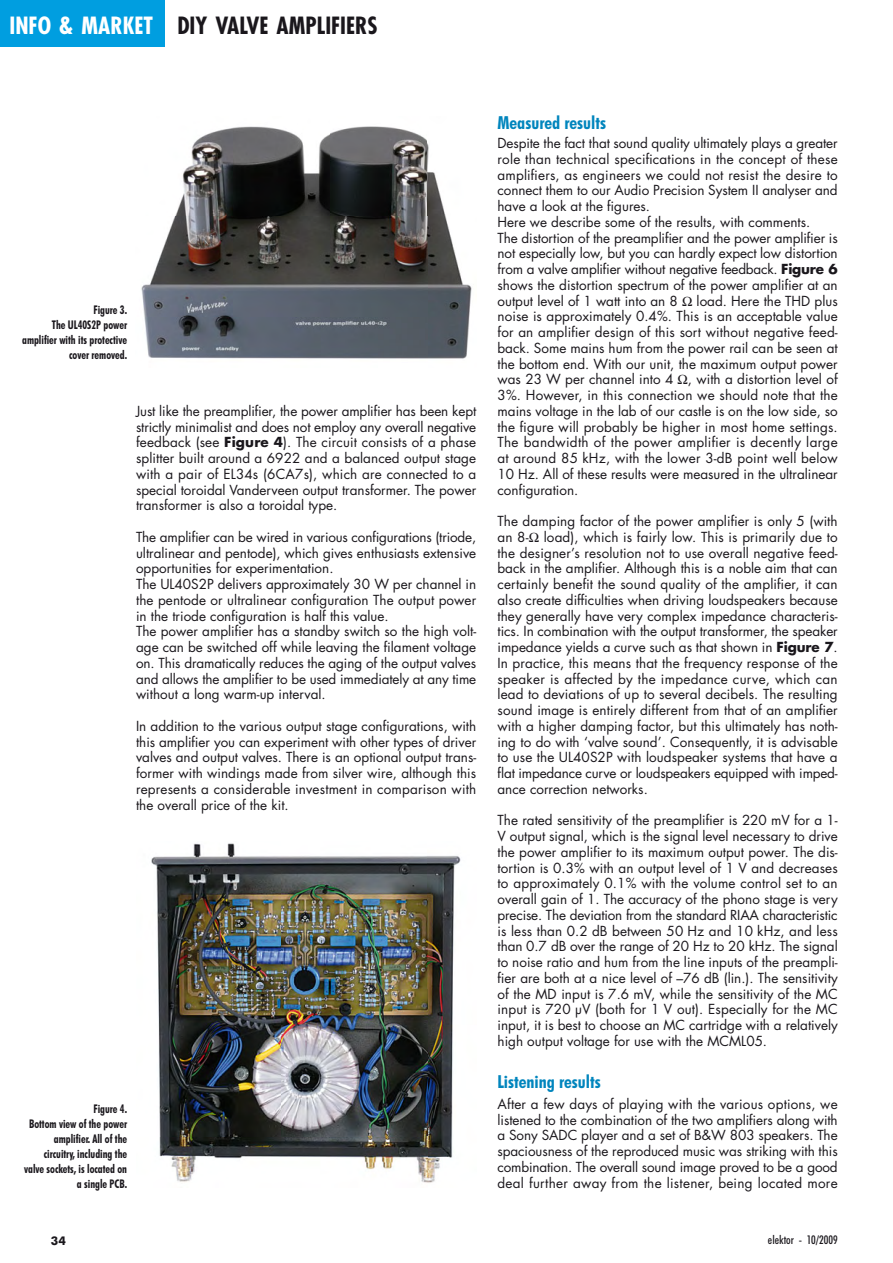
<style>
.page{position:relative;width:893px;height:1263px;background:#fff}
.page>*{position:absolute;margin:0;border:0;box-sizing:border-box;transform-origin:0 0}
.t1{font:700 condensed 23.1px "Futura";color:#1a171c}
.t2{font:700 condensed 18px "Futura BT";color:#0085bd}
.t3{font:13.5px/15.8px "Futura";color:#1a171c;text-align:justify}
.t4{font:700 condensed 12px/15px "Futura BT";color:#1a171c;text-align:right;scale:.9 1}
.t5{font:500 condensed 12px "Futura BT";color:#1a171c}
.t6{font:700 12px "Futura BT";color:#1a171c}
.s1{color:#fff}
.s2{font-size:24px;color:#fff}
.s3{font-weight:700}
</style>
<div class="page">
<div style="left:0;top:0;width:165px;height:46px;background:#009ee0"></div>
<img style="left:141px;top:126px;width:331px;height:233px">
<img style="left:151px;top:843px;width:310px;height:340px">
<h1 class="t1" style="left:10px;top:16px;width:370px"><span class="s1">INFO</span> <span class="s2">&amp;</span> <span class="s1">MARKET</span> DIY VALVE AMPLIFIERS</h1>
<p class="t4" style="left:22px;top:304px;width:118px">Figure 3.<br>The UL40S2P power amplifier with its protective cover removed.</p>
<p class="t3" style="left:136px;top:404px;width:342px">Just like the preamplifier, the power amplifier has been kept strictly minimalist and does not employ any overall negative feedback (see <span class="s3">Figure 4</span>). The circuit consists of a phase splitter built around a 6922 and a balanced output stage with a pair of EL34s (6CA7s), which are connected to a special toroidal Vanderveen output transformer. The power transformer is also a toroidal type.</p>
<p class="t3" style="left:136px;top:530px;width:342px;text-align:left">The amplifier can be wired in various configurations (triode, ultralinear and pentode), which gives enthusiasts extensive opportunities for experimentation.<br>The UL40S2P delivers approximately 30 W per channel in the pentode or ultralinear configuration The output power in the triode configuration is half this value.<br>The power amplifier has a standby switch so the high volt&shy;age can be switched off while leaving the filament voltage on. This dramatically reduces the aging of the output valves and allows the amplifier to be used immediately at any time without a long warm-up interval.</p>
<p class="t3" style="left:136px;top:719px;width:342px">In addition to the various output stage configurations, with this amplifier you can experiment with other types of driver valves and output valves. There is an optional output trans&shy;former with windings made from silver wire, although this represents a considerable investment in comparison with the overall price of the kit.</p>
<p class="t4" style="left:24px;top:1102px;width:116px">Figure 4.<br>Bottom view of the power amplifier. All of the circuitry, including the valve sockets, is located on a single PCB.</p>
<h2 class="t2" style="left:497px;top:116px;width:110px">Measured results</h2>
<p class="t3" style="left:497px;top:136px;width:342px;text-align:left">Despite the fact that sound quality ultimately plays a greater role than technical specifications in the concept of these amplifiers, as engineers we could not resist the desire to connect them to our Audio Precision System II analyser and have a look at the figures.<br>Here we describe some of the results, with comments.<br>The distortion of the preamplifier and the power amplifier is not especially low, but you can hardly expect low distortion from a valve amplifier without negative feedback. <span class="s3">Figure 6 </span>shows the distortion spectrum of the power amplifier at an output level of 1 watt into an 8</p>
<p class="t3" style="left:497px;top:294px;width:342px;text-indent:199px">load. Here the THD plus noise is approximately 0.4%. This is an acceptable value for an amplifier design of this sort without negative feed&shy;back. Some mains hum from the power rail can be seen at the bottom end. With our unit, the maximum output power was 23 W per channel into 4 , with a distortion level of 3%. However, in this connection we should note that the mains voltage in the lab of our castle is on the low side, so the figure will probably be higher in most home settings.<br>The bandwidth of the power amplifier is decently large at around 85 kHz, with the lower 3-dB point well below 10 Hz. All of these results were measured in the ultralinear configuration.</p>
<p class="t3" style="left:497px;top:514px;width:342px">The damping factor of the power amplifier is only 5 (with an 8- load), which is fairly low. This is primarily due to the designer’s resolution not to use overall negative feed&shy;back in the amplifier. Although this is a noble aim that can certainly benefit the sound quality of the amplifier, it can also create difficulties when driving loudspeakers because they generally have very complex impedance characteris&shy;tics. In combination with the output transformer, the speaker impedance yields a curve such as that shown in <span class="s3">Figure 7</span>.<br>In practice, this means that the frequency response of the speaker is affected by the impedance curve, which can lead to deviations of up to several decibels. The resulting sound image is entirely different from that of an amplifier with a higher damping factor, but this ultimately has noth&shy;ing to do with ‘valve sound’. Consequently, it is advisable to use the UL40S2P with loudspeaker systems that have a flat impedance curve or loudspeakers equipped with imped&shy;ance correction networks.</p>
<p class="t3" style="left:497px;top:814px;width:342px">The rated sensitivity of the preamplifier is 220 mV for a 1- V output signal, which is the signal level necessary to drive the power amplifier to its maximum output power. The dis&shy;tortion is 0.3% with an output level of 1 V and decreases to approximately 0.1% with the volume control set to an overall gain of 1. The accuracy of the phono stage is very precise. The deviation from the standard RIAA characteristic is less than 0.2 dB between 50 Hz and 10 kHz, and less than 0.7 dB over the range of 20 Hz to 20 kHz. The signal to noise ratio and hum from the line inputs of the preampli&shy;fier are both at a nice level of –76 dB (lin.). The sensitivity of the MD input is 7.6 mV, while the sensitivity of the MC input is 720 µV (both for 1 V out). Especially for the MC input, it is best to choose an MC cartridge with a relatively high output voltage for use with the MCML05.</p>
<h2 class="t2" style="left:497px;top:1075px;width:105px">Listening results</h2>
<p class="t3" style="left:497px;top:1097px;width:342px">After a few days of playing with the various options, we listened to the combination of the two amplifiers along with a Sony SADC player and a set of B&amp;W 803 speakers. The spaciousness of the reproduced music was striking with this combination. The overall sound image proved to be a good deal further away from the listener, being located more</p>
<p class="t6" style="left:51px;top:1236px;width:16px">34</p>
<p class="t5" style="left:768px;top:1236px;width:71px">elektor - 10/2009</p>
</div>
